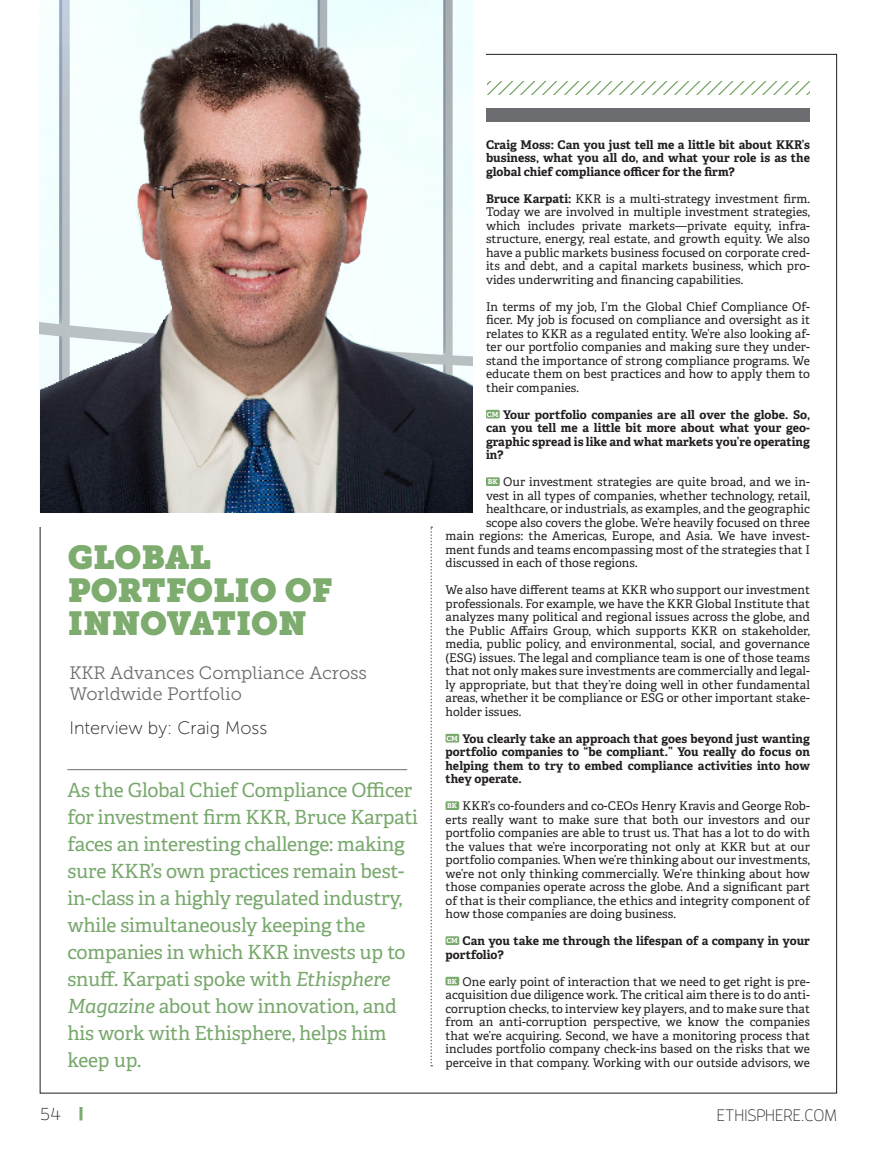
<style>
.page{position:relative;width:891px;height:1161px;background:#fff}
.page>*{position:absolute;margin:0;border:0;box-sizing:border-box;transform-origin:0 0}
.t1{font:33px/33px "Museo Slab";letter-spacing:-.005em;color:#7dac6e}
.t2{font:19.5px/27px "Adelle PE";letter-spacing:-.01em;color:#78a86c}
.t3{font:18px/21px "Museo Slab 300";color:#6c6d70}
.t4{font:18px "Museo Sans 100";color:#231f20}
.t5{font:300 17.25px "Enzo OT";color:#231f20}
.t6{font:300 16.5px "Enzo OT";color:#231f20}
.t7{font:12px/13.5px "Adelle PE";letter-spacing:.005em;color:#231f20;text-align:justify}
.t8{font:700 12px/13.5px "Adelle PE";color:#231f20;text-align:justify}
.t9{font:700 7.05px "Adelle PE";color:#fff}
.s1{font-style:italic}
.s2{font-weight:700}
</style>
<div class="page">
<svg style="left:430px;top:526px;width:2px;height:540px"></svg>
<div style="left:486px;top:410px;width:14px;height:9px;background:#78a86c;border-radius:2px"></div>
<div style="left:486px;top:477px;width:14px;height:9px;background:#78a86c;border-radius:2px"></div>
<div style="left:446px;top:734px;width:13px;height:9px;background:#78a86c;border-radius:2px"></div>
<div style="left:446px;top:801px;width:13px;height:9px;background:#78a86c;border-radius:2px"></div>
<div style="left:446px;top:936px;width:13px;height:9px;background:#78a86c;border-radius:2px"></div>
<div style="left:446px;top:977px;width:13px;height:9px;background:#78a86c;border-radius:2px"></div>
<hr style="left:68px;top:769px;width:339px;height:1px;background:#6c6d70">
<svg style="left:80px;top:1107px;width:2px;height:13px"></svg>
<img style="left:39px;top:0;width:433px;height:513px">
<div style="left:486px;top:108px;width:324px;height:14px;background:#6c6d70"></div>
<svg style="left:487px;top:81px;width:323px;height:13px"></svg>
<img style="left:40px;top:13px;width:432px;height:500px">
<p class="t1" style="left:68px;top:541px;width:266px">GLOBAL<br>PORTFOLIO OF<br>INNOVATION</p>
<p class="t3" style="left:69px;top:663px;width:299px">KKR Advances Compliance Across<br>Worldwide Portfolio</p>
<p class="t4" style="left:69px;top:718px;width:199px">Interview by: Craig Moss</p>
<p class="t2" style="left:68px;top:775px;width:352px">As the Global Chief Compliance Officer for investment firm KKR, Bruce Karpati faces an interesting challenge: making sure KKR’s own practices remain best&shy;in-class in a highly regulated industry, while simultaneously keeping the companies in which KKR invests up to snuff. Karpati spoke with <span class="s1">Ethisphere Magazine</span> about how innovation, and his work with Ethisphere, helps him keep up.</p>
<p class="t8" style="left:486px;top:137px;width:326px">Craig Moss: Can you just tell me a little bit about KKR’s business, what you all do, and what your role is as the global chief compliance officer for the firm?</p>
<p class="t7" style="left:486px;top:191px;width:326px"><span class="s2">Bruce Karpati:</span> KKR is a multi-strategy investment firm.<br>Today we are involved in multiple investment strategies, which includes private markets—private equity, infra&shy;structure, energy, real estate, and growth equity. We also have a public markets business focused on corporate cred&shy;its and debt, and a capital markets business, which pro&shy;vides underwriting and financing capabilities.</p>
<p class="t7" style="left:486px;top:299px;width:326px">In terms of my job, I’m the Global Chief Compliance Of&shy;ficer. My job is focused on compliance and oversight as it relates to KKR as a regulated entity. We’re also looking af&shy;ter our portfolio companies and making sure they under&shy;stand the importance of strong compliance programs. We educate them on best practices and how to apply them to their companies.</p>
<p class="t9" style="left:487px;top:409px;width:13px">CM</p>
<p class="t8" style="left:486px;top:407px;width:326px;text-indent:17px">Your portfolio companies are all over the globe. So, can you tell me a little bit more about what your geo&shy;graphic spread is like and what markets you’re operating in?</p>
<p class="t9" style="left:488px;top:477px;width:12px">BK</p>
<p class="t7" style="left:503px;top:474px;width:308px">Our investment strategies are quite broad, and we in-</p>
<p class="t7" style="left:486px;top:488px;width:325px">vest in all types of companies, whether technology, retail,</p>
<p class="t7" style="left:486px;top:501px;width:325px">healthcare, or industrials, as examples, and the geographic</p>
<p class="t7" style="left:486px;top:515px;width:325px">scope also covers the globe. We’re heavily focused on three</p>
<p class="t7" style="left:446px;top:528px;width:366px">main regions: the Americas, Europe, and Asia. We have invest-</p>
<p class="t7" style="left:446px;top:542px;width:366px">ment funds and teams encompassing most of the strategies that I</p>
<p class="t7" style="left:446px;top:555px;width:194px">discussed in each of those regions.</p>
<p class="t7" style="left:446px;top:582px;width:366px">We also have different teams at KKR who support our investment professionals. For example, we have the KKR Global Institute that analyzes many political and regional issues across the globe, and the Public Affairs Group, which supports KKR on stakeholder, media, public policy, and environmental, social, and governance (ESG) issues. The legal and compliance team is one of those teams that not only makes sure investments are commercially and legal&shy;ly appropriate, but that they’re doing well in other fundamental areas, whether it be compliance or ESG or other important stake&shy;holder issues.</p>
<p class="t9" style="left:446px;top:733px;width:13px">CM</p>
<p class="t8" style="left:446px;top:731px;width:366px;text-indent:17px">You clearly take an approach that goes beyond just wanting portfolio companies to “be compliant.” You really do focus on helping them to try to embed compliance activities into how they operate.</p>
<p class="t9" style="left:447px;top:801px;width:12px">BK</p>
<p class="t7" style="left:446px;top:798px;width:366px;text-indent:17px">KKR’s co-founders and co-CEOs Henry Kravis and George Rob&shy;erts really want to make sure that both our investors and our portfolio companies are able to trust us. That has a lot to do with the values that we’re incorporating not only at KKR but at our portfolio companies. When we’re thinking about our investments, we’re not only thinking commercially. We’re thinking about how those companies operate across the globe. And a significant part of that is their compliance, the ethics and integrity component of how those companies are doing business.</p>
<p class="t9" style="left:446px;top:936px;width:13px">CM</p>
<p class="t8" style="left:446px;top:934px;width:366px;text-indent:17px">Can you take me through the lifespan of a company in your portfolio?</p>
<p class="t9" style="left:447px;top:976px;width:12px">BK</p>
<p class="t7" style="left:446px;top:974px;width:366px;text-indent:17px">One early point of interaction that we need to get right is pre&shy;acquisition due diligence work. The critical aim there is to do anti&shy;corruption checks, to interview key players, and to make sure that from an anti-corruption perspective, we know the companies that we’re acquiring. Second, we have a monitoring process that includes portfolio company check-ins based on the risks that we perceive in that company. Working with our outside advisors, we</p>
<p class="t5" style="left:40px;top:1104px;width:23px">54</p>
<p class="t6" style="left:717px;top:1105px;width:122px">ETHISPHERE.COM</p>
</div>
